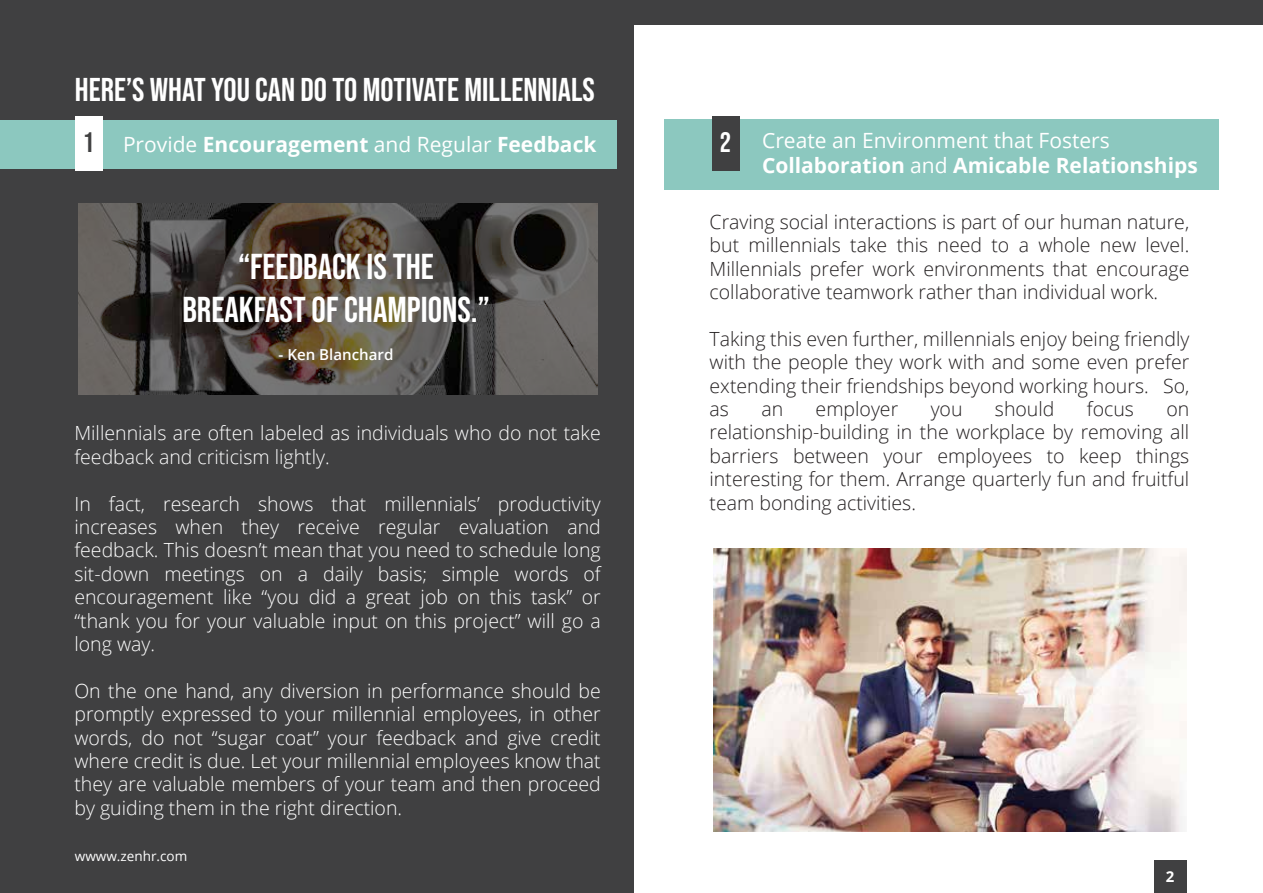
<style>
.page{position:relative;width:1263px;height:893px;background:#fff}
.page>*{position:absolute;margin:0;border:0;box-sizing:border-box;transform-origin:0 0}
.t1{font:36px/43.2px "Bebas Neue";color:#fff;text-align:center}
.t2{font:33px "Bebas Neue";color:#fff}
.t3{font:28.2px "Bebas Neue";color:#fff}
.t4{font:700 21px/25.2px "Open Sans";color:#fff}
.t5{font:300 19.5px/23.4px "Open Sans";color:#fff;text-align:justify}
.t6{font:300 19.5px/23.4px "Open Sans";color:#231f20;text-align:justify}
.t7{font:600 15.15px "Open Sans";color:#fff}
.t8{font:700 15px "Open Sans";color:#fff}
.t9{font:13.5px "Open Sans";color:#fff}
.s1{font-family:"Bebas Neue";font-weight:400;font-size:28.2px;color:#404041}
.s2{font-weight:400}
</style>
<div class="page">
<img style="left:713px;top:549px;width:473px;height:282px">
<div style="left:0;top:5px;width:633px;height:888px;background:#404041"></div>
<svg style="left:78px;top:203px;width:520px;height:192px;background:#4f4944"></svg>
<div style="left:0;top:121px;width:616px;height:48px;background:#8cc8bf"></div>
<div style="left:75px;top:116px;width:27px;height:54px;background:#fff"></div>
<div style="left:665px;top:119px;width:554px;height:71px;background:#8cc8bf"></div>
<div style="left:712px;top:116px;width:27px;height:54px;background:#404041"></div>
<div style="left:0;top:0;width:1263px;height:24px;background:#404041"></div>
<div style="left:1154px;top:860px;width:32px;height:33px;background:#404041"></div>
<h2 class="t2" style="left:75px;top:70px;width:521px">HERE’S WHAT YOU CAN DO TO MOTIVATE MILLENNIALS</h2>
<p class="t4" style="left:83px;top:132px;width:515px"><span class="s1">1</span> <span class="s2">Provide</span> Encouragement <span class="s2">and Regular</span> Feedback</p>
<p class="t4" style="left:762px;top:127px;width:437px"><span class="s2">Create an Environment that Fosters<br></span>Collaboration <span class="s2">and</span> Amicable Relationships</p>
<h3 class="t3" style="left:720px;top:127px;width:13px">2</h3>
<h1 class="t1" style="left:182px;top:245px;width:309px">“FEEDBACK IS THE<br>BREAKFAST OF CHAMPIONS.”</h1>
<p class="t7" style="left:279px;top:344px;width:116px">- Ken Blanchard</p>
<p class="t5" style="left:74px;top:421px;width:528px">Millennials are often labeled as individuals who do not take feedback and criticism lightly.</p>
<p class="t5" style="left:74px;top:491px;width:528px">In fact, research shows that millennials’ productivity increases when they receive regular evaluation and feedback. This doesn’t mean that you need to schedule long sit-down meetings on a daily basis; simple words of encouragement like “you did a great job on this task” or “thank you for your valuable input on this project” will go a long way.</p>
<p class="t5" style="left:74px;top:678px;width:528px">On the one hand, any diversion in performance should be promptly expressed to your millennial employees, in other words, do not “sugar coat” your feedback and give credit where credit is due. Let your millennial employees know that they are valuable members of your team and then proceed by guiding them in the right direction.</p>
<p class="t9" style="left:75px;top:847px;width:114px">wwww.zenhr.com</p>
<p class="t6" style="left:709px;top:210px;width:481px">Craving social interactions is part of our human nature, but millennials take this need to a whole new level.<br>Millennials prefer work environments that encourage collaborative teamwork rather than individual work.</p>
<p class="t6" style="left:709px;top:327px;width:481px">Taking this even further, millennials enjoy being friendly with the people they work with and some even prefer extending their friendships beyond working hours. So, as</p>
<p class="t6" style="left:761px;top:397px;width:23px">an</p>
<p class="t6" style="left:816px;top:397px;width:84px">employer</p>
<p class="t6" style="left:931px;top:397px;width:33px">you</p>
<p class="t6" style="left:995px;top:397px;width:61px">should</p>
<p class="t6" style="left:1087px;top:397px;width:49px">focus</p>
<p class="t6" style="left:709px;top:397px;width:481px;text-indent:457px">on relationship-building in the workplace by removing all barriers between your employees to keep things interesting for them. Arrange quarterly fun and fruitful team bonding activities.</p>
<p class="t8" style="left:1166px;top:866px;width:10px">2</p>
</div>
